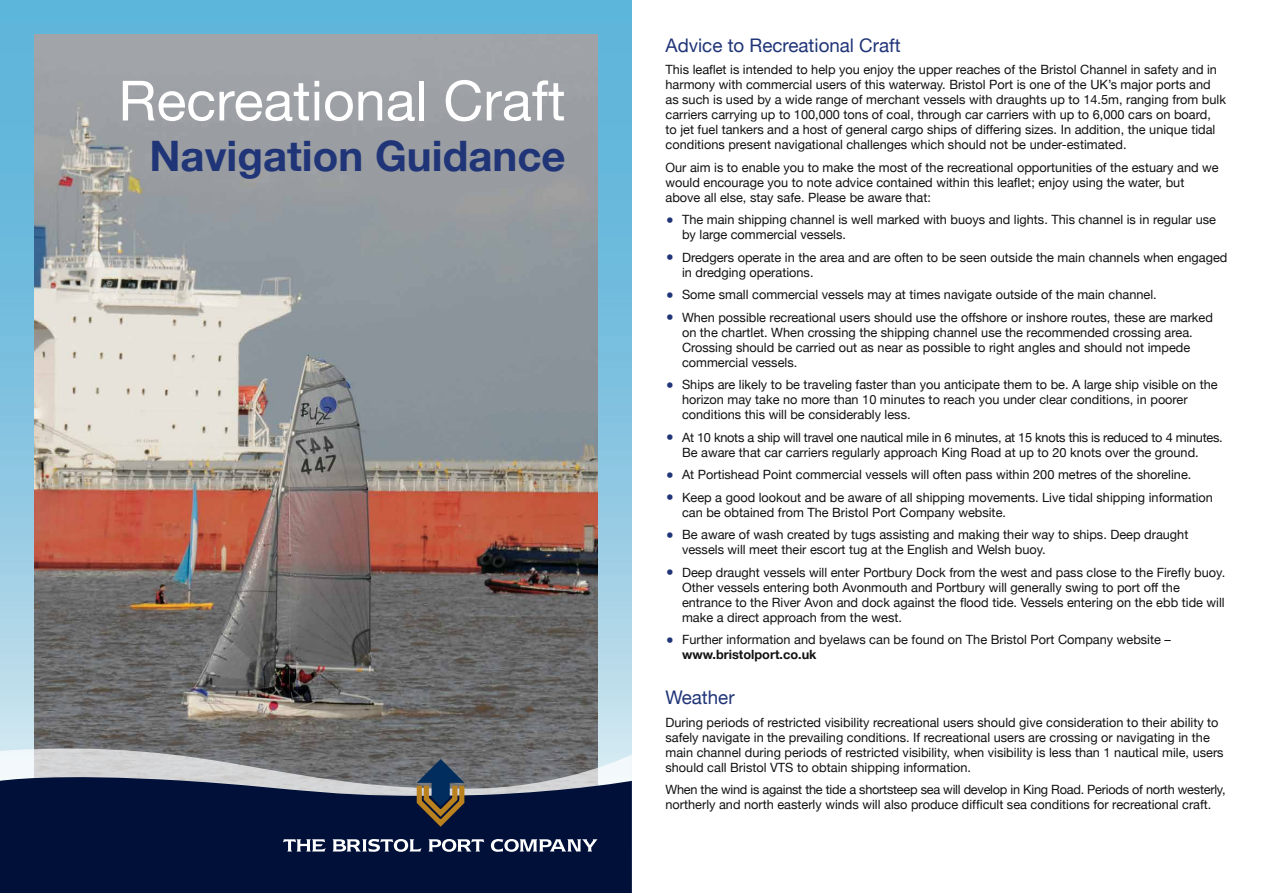
<style>
.page{position:relative;width:1263px;height:893px;background:#fff}
.page>*{position:absolute;margin:0;border:0;box-sizing:border-box;transform-origin:0 0}
.t1{font:55.5px "Helvetica Neue";color:#fff}
.t2{font:700 42px "Helvetica Neue";color:#203577}
.t3{font:18.75px "Helvetica Neue";color:#203577}
.t4{font:12.75px/15px "Helvetica Neue";color:#121212}
.t5{font:12.75px/15px "Helvetica Neue";letter-spacing:-.02em;color:#121212;text-align:center}
.s1{font-size:24.75px;color:#203577}
.s2{font-weight:700}
</style>
<div class="page">
<img style="left:0;top:0;width:631px;height:747px">
<img style="left:34px;top:34px;width:563px;height:713px">
<svg style="left:0;top:747px;width:632px;height:25px;background:#969899"></svg>
<svg style="left:0;top:772px;width:632px;height:121px;background:#152348"></svg>
<svg style="left:414px;top:759px;width:53px;height:71px;background:#464a4d"></svg>
<svg style="left:283px;top:839px;width:43px;height:12px"></svg>
<svg style="left:332px;top:839px;width:90px;height:13px"></svg>
<svg style="left:428px;top:839px;width:56px;height:13px"></svg>
<svg style="left:491px;top:839px;width:106px;height:13px"></svg>
<h1 class="t1" style="left:118px;top:61px;width:449px">Recreational Craft</h1>
<h2 class="t2" style="left:149px;top:124px;width:418px">Navigation Guidance</h2>
<h3 class="t3" style="left:665px;top:32px;width:237px">Advice to Recreational Craft</h3>
<p class="t4" style="left:665px;top:63px;width:562px">This leaflet is intended to help you enjoy the upper reaches of the Bristol Channel in safety and in harmony with commercial users of this waterway. Bristol Port is one of the UK’s major ports and as such is used by a wide range of merchant vessels with draughts up to 14.5m, ranging from bulk carriers carrying up to 100,000 tons of coal, through car carriers with up to 6,000 cars on board,<br>to jet fuel tankers and a host of general cargo ships of differing sizes. In addition, the unique tidal conditions present navigational challenges which should not be under-estimated.</p>
<p class="t4" style="left:665px;top:161px;width:555px">Our aim is to enable you to make the most of the recreational opportunities of the estuary and we would encourage you to note advice contained within this leaflet; enjoy using the water, but above all else, stay safe. Please be aware that:</p>
<p class="t4" style="left:682px;top:213px;width:535px;text-indent:-17px"><span class="s1">•</span> The main shipping channel is well marked with buoys and lights. This channel is in regular use by large commercial vessels.</p>
<p class="t4" style="left:682px;top:251px;width:547px;text-indent:-17px"><span class="s1">•</span> Dredgers operate in the area and are often to be seen outside the main channels when engaged in dredging operations.</p>
<p class="t4" style="left:665px;top:288px;width:493px"><span class="s1">•</span> Some small commercial vessels may at times navigate outside of the main channel.</p>
<p class="t4" style="left:682px;top:311px;width:532px;text-indent:-17px"><span class="s1">•</span> When possible recreational users should use the offshore or inshore routes, these are marked on the chartlet. When crossing the shipping channel use the recommended crossing area.<br>Crossing should be carried out as near as possible to right angles and should not impede commercial vessels.</p>
<p class="t4" style="left:682px;top:378px;width:537px;text-indent:-17px"><span class="s1">•</span> Ships are likely to be traveling faster than you anticipate them to be. A large ship visible on the horizon may take no more than 10 minutes to reach you under clear conditions, in poorer conditions this will be considerably less.</p>
<p class="t5" style="left:665px;top:431px;width:559px"><span class="s1">•</span> At 10 knots a ship will travel one nautical mile in 6 minutes, at 15 knots this is reduced to 4 minutes.<br>Be aware that car carriers regularly approach King Road at up to 20 knots over the ground.</p>
<p class="t4" style="left:665px;top:468px;width:527px"><span class="s1">•</span> At Portishead Point commercial vessels will often pass within 200 metres of the shoreline.</p>
<p class="t4" style="left:682px;top:491px;width:532px;text-indent:-17px"><span class="s1">•</span> Keep a good lookout and be aware of all shipping movements. Live tidal shipping information can be obtained from The Bristol Port Company website.</p>
<p class="t4" style="left:682px;top:528px;width:508px;text-indent:-17px"><span class="s1">•</span> Be aware of wash created by tugs assisting and making their way to ships. Deep draught vessels will meet their escort tug at the English and Welsh buoy.</p>
<p class="t4" style="left:682px;top:566px;width:545px;text-indent:-17px"><span class="s1">•</span> Deep draught vessels will enter Portbury Dock from the west and pass close to the Firefly buoy.<br>Other vessels entering both Avonmouth and Portbury will generally swing to port off the entrance to the River Avon and dock against the flood tide. Vessels entering on the ebb tide will make a direct approach from the west.</p>
<p class="t4" style="left:682px;top:633px;width:490px;text-indent:-17px"><span class="s1">•</span> Further information and byelaws can be found on The Bristol Port Company website – <span class="s2">www.bristolport.co.uk</span></p>
<h3 class="t3" style="left:665px;top:684px;width:71px">Weather</h3>
<p class="t4" style="left:665px;top:716px;width:560px">During periods of restricted visibility recreational users should give consideration to their ability to safely navigate in the prevailing conditions. If recreational users are crossing or navigating in the main channel during periods of restricted visibility, when visibility is less than 1 nautical mile, users should call Bristol VTS to obtain shipping information.</p>
<p class="t4" style="left:665px;top:783px;width:562px">When the wind is against the tide a shortsteep sea will develop in King Road. Periods of north westerly, northerly and north easterly winds will also produce difficult sea conditions for recreational craft.</p>
</div>
